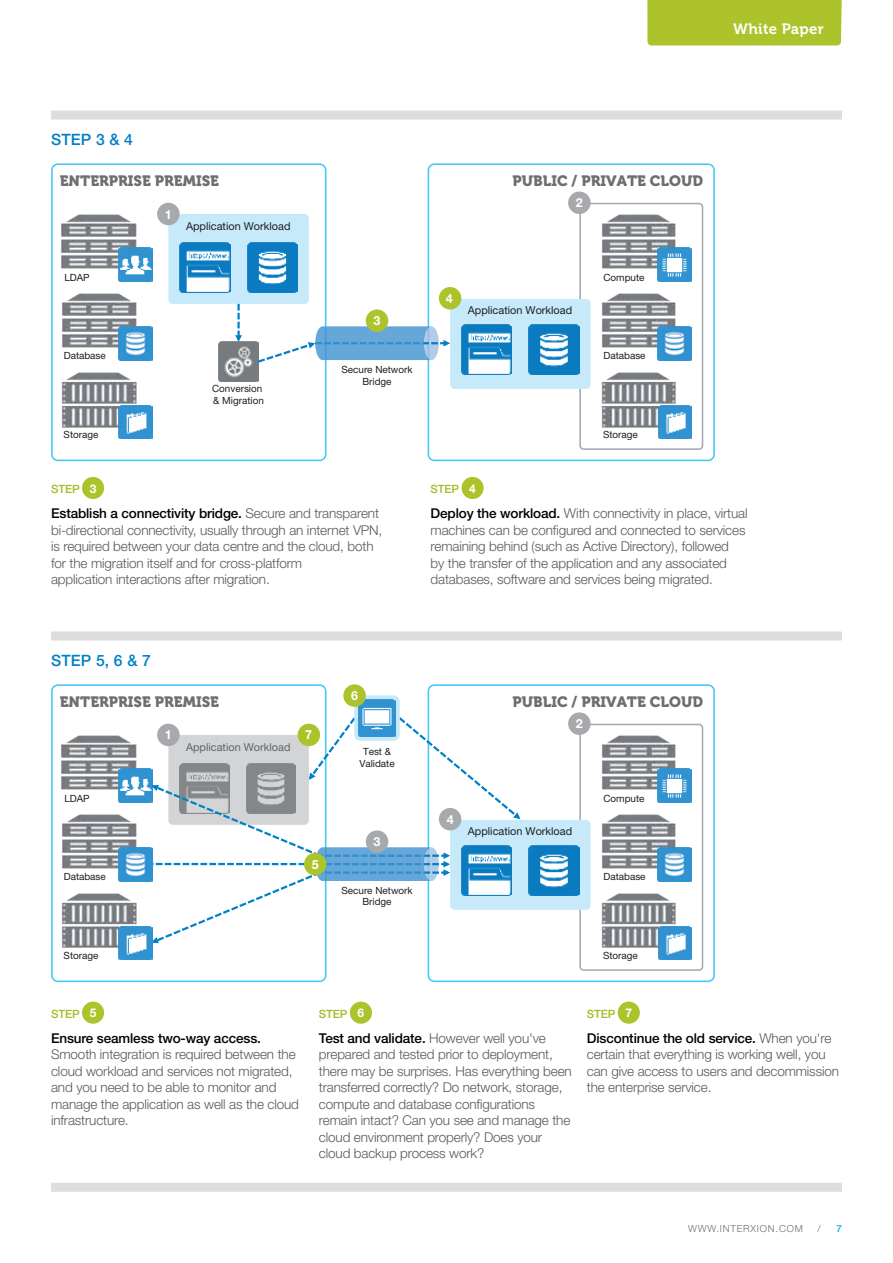
<style>
.page{position:relative;width:893px;height:1263px;background:#fff}
.page>*{position:absolute;margin:0;border:0;box-sizing:border-box;transform-origin:0 0}
.t1{font:500 15.6px "Helvetica Neue LT Std";letter-spacing:.01em;color:#0080c6}
.t2{font:15px "Museo 700";letter-spacing:.02em;color:#fff}
.t3{font:14.85px "Museo 900";color:#6d6e71}
.t4{font:300 13.5px/16.5px "Helvetica Neue LT Std";letter-spacing:-.01em;color:#58595b}
.t5{font:500 13.5px "Helvetica Neue LT Std";letter-spacing:-.01em;color:#000}
.t6{font:700 12.6px "Helvetica Neue LT Std";color:#fff}
.t7{font:500 11.4px "Helvetica Neue LT Std";letter-spacing:-.01em;color:#a5bb29}
.t8{font:10.95px "Helvetica Neue LT Std";color:#1d1f23}
.t9{font:9.9px/11.9px "Helvetica Neue LT Std";color:#1d1f23;text-align:center}
.t10{font:300 9.75px "Helvetica Neue LT Std";letter-spacing:.08em;color:#6d6e71}
.t11{font:500 9.75px "Helvetica Neue LT Std";color:#00aeef}
.s1{font-weight:700;font-size:12px;color:#fff}
.s2{font-weight:500;color:#000}
</style>
<div class="page">
<div style="left:647px;top:0;width:195px;height:45px;background:#adc32b"></div>
<div style="left:82px;top:477px;width:22px;height:22px;background:#adc32b;border-radius:50%"></div>
<div style="left:461px;top:477px;width:23px;height:22px;background:#adc32b;border-radius:50%"></div>
<div style="left:82px;top:1001px;width:22px;height:23px;background:#adc32b;border-radius:50%"></div>
<div style="left:350px;top:1001px;width:22px;height:23px;background:#adc32b;border-radius:50%"></div>
<div style="left:618px;top:1001px;width:22px;height:23px;background:#adc32b;border-radius:50%"></div>
<div style="left:51px;top:111px;width:791px;height:9px;background:#dcddde"></div>
<div style="left:51px;top:631px;width:791px;height:9px;background:#dcddde"></div>
<div style="left:51px;top:1183px;width:791px;height:9px;background:#dcddde"></div>
<svg style="left:51px;top:163px;width:275px;height:298px"></svg>
<svg style="left:428px;top:163px;width:287px;height:298px"></svg>
<svg style="left:579px;top:203px;width:124px;height:247px"></svg>
<div style="left:450px;top:299px;width:141px;height:90px;background:#c7eafb;border-radius:4px"></div>
<div style="left:168px;top:214px;width:141px;height:90px;background:#c7eafb;border-radius:4px"></div>
<img style="left:59px;top:293px;width:81px;height:57px">
<img style="left:59px;top:214px;width:80px;height:58px">
<img style="left:119px;top:248px;width:33px;height:33px">
<img style="left:119px;top:326px;width:33px;height:34px">
<img style="left:57px;top:371px;width:84px;height:58px">
<img style="left:119px;top:405px;width:33px;height:34px">
<img style="left:180px;top:242px;width:50px;height:51px">
<img style="left:247px;top:242px;width:51px;height:51px">
<div style="left:157px;top:203px;width:23px;height:22px;background:#a7a9ac;border-radius:50%"></div>
<img style="left:599px;top:293px;width:80px;height:57px">
<img style="left:657px;top:326px;width:34px;height:34px">
<img style="left:599px;top:214px;width:80px;height:58px">
<img style="left:657px;top:248px;width:34px;height:33px">
<div style="left:568px;top:192px;width:23px;height:22px;background:#a7a9ac;border-radius:50%"></div>
<div style="left:439px;top:287px;width:22px;height:22px;background:#adc32b;border-radius:50%"></div>
<img style="left:219px;top:342px;width:39px;height:39px">
<svg style="left:235px;top:304px;width:7px;height:38px"></svg>
<img style="left:596px;top:371px;width:85px;height:58px">
<img style="left:658px;top:405px;width:34px;height:34px">
<img style="left:461px;top:324px;width:51px;height:51px">
<img style="left:529px;top:324px;width:50px;height:51px">
<svg style="left:255px;top:326px;width:195px;height:38px"></svg>
<div style="left:366px;top:309px;width:22px;height:23px;background:#adc32b;border-radius:50%"></div>
<svg style="left:428px;top:684px;width:287px;height:298px"></svg>
<svg style="left:51px;top:684px;width:275px;height:298px"></svg>
<svg style="left:579px;top:724px;width:124px;height:247px"></svg>
<div style="left:450px;top:820px;width:141px;height:90px;background:#c7eafb;border-radius:4px"></div>
<img style="left:599px;top:813px;width:80px;height:58px">
<img style="left:658px;top:847px;width:33px;height:34px">
<img style="left:599px;top:735px;width:80px;height:58px">
<img style="left:657px;top:769px;width:34px;height:33px">
<div style="left:568px;top:712px;width:23px;height:23px;background:#a7a9ac;border-radius:50%"></div>
<img style="left:596px;top:892px;width:85px;height:58px">
<img style="left:658px;top:926px;width:34px;height:34px">
<svg style="left:355px;top:696px;width:45px;height:44px"></svg>
<img style="left:359px;top:700px;width:36px;height:15px">
<img style="left:59px;top:813px;width:81px;height:58px">
<img style="left:59px;top:735px;width:80px;height:58px">
<img style="left:119px;top:769px;width:21px;height:33px">
<img style="left:119px;top:847px;width:21px;height:34px">
<img style="left:57px;top:892px;width:83px;height:58px">
<img style="left:119px;top:926px;width:33px;height:34px">
<img style="left:529px;top:845px;width:50px;height:51px">
<div style="left:343px;top:684px;width:23px;height:23px;background:#adc32b;border-radius:50%"></div>
<svg style="left:140px;top:715px;width:382px;height:230px"></svg>
<div style="left:304px;top:853px;width:22px;height:22px;background:#adc32b;border-radius:50%"></div>
<p class="t2" style="left:733px;top:21px;width:92px">White Paper</p>
<p class="t1" style="left:51px;top:130px;width:83px">STEP 3 &amp; 4</p>
<p class="t3" style="left:60px;top:173px;width:161px">ENTERPRISE PREMISE</p>
<p class="t3" style="left:512px;top:173px;width:192px">PUBLIC / PRIVATE CLOUD</p>
<p class="t8" style="left:186px;top:220px;width:106px">Application Workload</p>
<p class="t6" style="left:576px;top:195px;width:8px">2</p>
<p class="t6" style="left:165px;top:206px;width:8px">1</p>
<p class="t9" style="left:64px;top:271px;width:27px">LDAP</p>
<p class="t9" style="left:603px;top:271px;width:43px">Compute</p>
<p class="t6" style="left:446px;top:291px;width:8px">4</p>
<p class="t6" style="left:373px;top:313px;width:8px">3</p>
<p class="t8" style="left:468px;top:304px;width:106px">Application Workload</p>
<p class="t9" style="left:64px;top:350px;width:44px">Database</p>
<p class="t9" style="left:603px;top:350px;width:44px">Database</p>
<p class="t9" style="left:212px;top:382px;width:53px;text-align:left">Conversion &amp; Migration</p>
<p class="t9" style="left:341px;top:363px;width:73px">Secure Network<br>Bridge</p>
<p class="t9" style="left:64px;top:428px;width:36px">Storage</p>
<p class="t9" style="left:603px;top:428px;width:36px">Storage</p>
<p class="t7" style="left:51px;top:482px;width:47px">STEP <span class="s1">3</span></p>
<p class="t4" style="left:51px;top:505px;width:333px"><span class="s2">Establish a connectivity bridge.</span> Secure and transparent bi-directional connectivity, usually through an internet VPN, is required between your data centre and the cloud, both for the migration itself and for cross-platform<br>application interactions after migration.</p>
<p class="t1" style="left:51px;top:651px;width:101px">STEP 5, 6 &amp; 7</p>
<p class="t7" style="left:431px;top:482px;width:47px">STEP <span class="s1">4</span></p>
<p class="t4" style="left:431px;top:505px;width:318px"><span class="s2">Deploy the workload.</span> With connectivity in place, virtual machines can be configured and connected to services remaining behind (such as Active Directory), followed<br>by the transfer of the application and any associated databases, software and services being migrated.</p>
<p class="t6" style="left:351px;top:688px;width:8px">6</p>
<p class="t3" style="left:60px;top:694px;width:161px">ENTERPRISE PREMISE</p>
<p class="t3" style="left:512px;top:694px;width:192px">PUBLIC / PRIVATE CLOUD</p>
<p class="t6" style="left:576px;top:716px;width:8px">2</p>
<p class="t6" style="left:165px;top:727px;width:8px">1</p>
<p class="t6" style="left:305px;top:727px;width:8px">7</p>
<p class="t8" style="left:186px;top:741px;width:106px">Application Workload</p>
<p class="t9" style="left:359px;top:745px;width:37px">Test &amp;<br>Validate</p>
<p class="t9" style="left:64px;top:792px;width:27px">LDAP</p>
<p class="t9" style="left:603px;top:792px;width:43px">Compute</p>
<p class="t6" style="left:447px;top:811px;width:8px">4</p>
<p class="t6" style="left:373px;top:834px;width:8px">3</p>
<p class="t8" style="left:468px;top:825px;width:106px">Application Workload</p>
<p class="t6" style="left:312px;top:856px;width:8px">5</p>
<p class="t9" style="left:64px;top:871px;width:44px">Database</p>
<p class="t9" style="left:603px;top:871px;width:44px">Database</p>
<p class="t9" style="left:341px;top:884px;width:73px">Secure Network<br>Bridge</p>
<p class="t9" style="left:64px;top:949px;width:36px">Storage</p>
<p class="t9" style="left:603px;top:949px;width:36px">Storage</p>
<p class="t7" style="left:51px;top:1007px;width:47px">STEP <span class="s1">5</span></p>
<p class="t5" style="left:51px;top:1030px;width:211px">Ensure seamless two-way access.</p>
<p class="t4" style="left:51px;top:1046px;width:249px">Smooth integration is required between the cloud workload and services not migrated, and you need to be able to monitor and manage the application as well as the cloud infrastructure.</p>
<p class="t7" style="left:319px;top:1007px;width:47px">STEP <span class="s1">6</span></p>
<p class="t4" style="left:319px;top:1029px;width:254px"><span class="s2">Test and validate.</span> However well you've prepared and tested prior to deployment, there may be surprises. Has everything been transferred correctly? Do network, storage, compute and database configurations remain intact? Can you see and manage the cloud environment properly? Does your cloud backup process work?</p>
<p class="t7" style="left:587px;top:1007px;width:47px">STEP <span class="s1">7</span></p>
<p class="t4" style="left:587px;top:1029px;width:254px"><span class="s2">Discontinue the old service.</span> When you're certain that everything is working well, you can give access to users and decommission the enterprise service.</p>
<p class="t10" style="left:688px;top:1223px;width:116px">WWW.INTERXION.COM</p>
<p class="t10" style="left:818px;top:1223px;width:5px">/</p>
<p class="t11" style="left:836px;top:1223px;width:7px">7</p>
</div>
